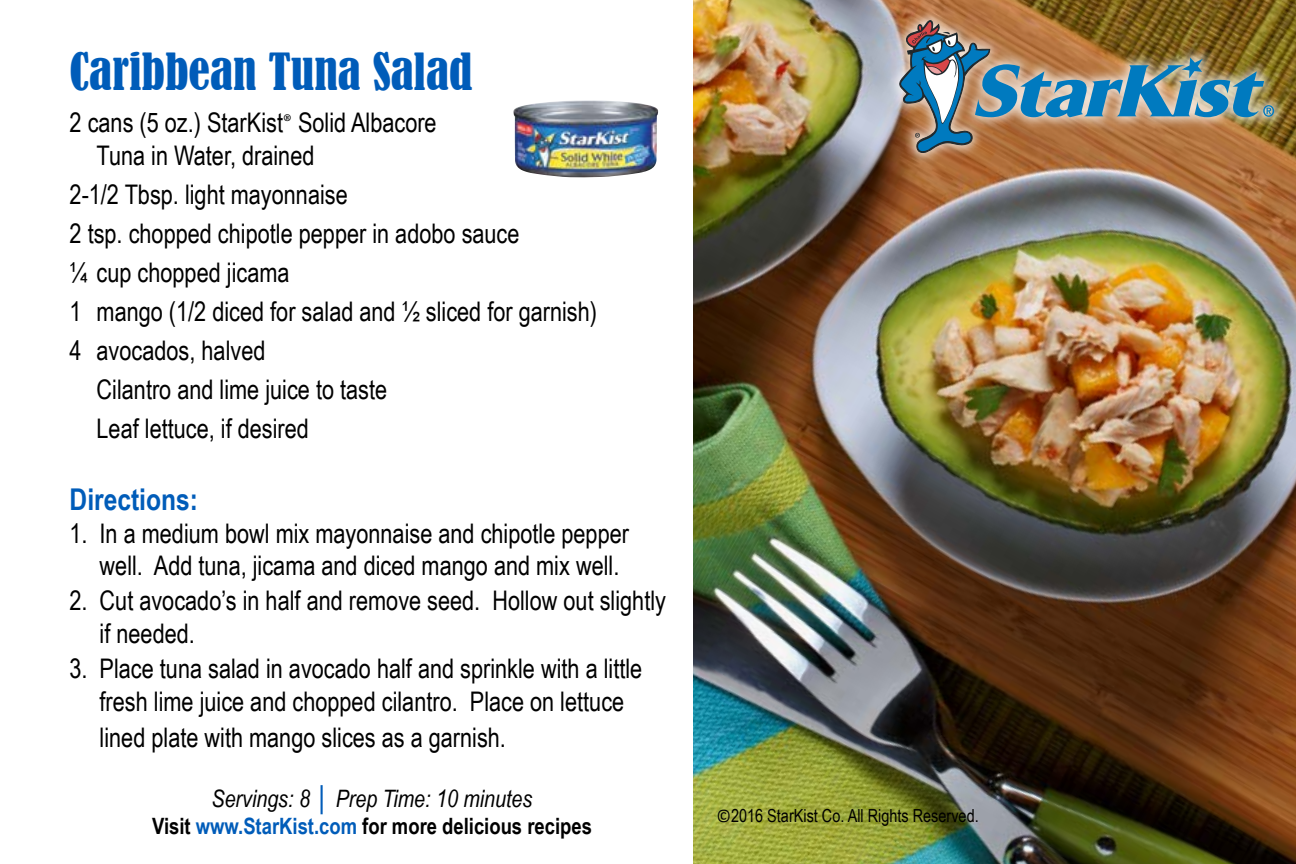
<style>
.page{position:relative;width:1296px;height:864px;background:#fff}
.page>*{position:absolute;margin:0;border:0;box-sizing:border-box;transform-origin:0 0}
.t1{font:condensed 48px "Bernard";color:#005cb9}
.t2{font:700 30px "Arial Narrow";color:#005cb9}
.t3{font:27px/32.4px "Arial Narrow";color:#000}
.t4{font:italic 24px "Arial Narrow";color:#000}
.t5{font:700 22.5px "Arial Narrow";color:#000}
.t6{font:18px "Arial Narrow";color:#000}
.s1{font-family:"Minion Pro"}
.s2{font-style:normal;color:#005cb9}
.s3{color:#005cb9}
.s4{font-family:"Calibri"}
</style>
<div class="page">
<img style="left:693px;top:0;width:603px;height:864px">
<div style="left:886px;top:7px;width:401px;height:159px;background:#fff;opacity:.75"></div>
<img style="left:898px;top:19px;width:376px;height:135px">
<img style="left:513px;top:101px;width:145px;height:76px">
<h1 class="t1" style="left:70px;top:44px;width:405px">Caribbean Tuna Salad</h1>
<p class="t3" style="left:97px;top:106px;width:342px;text-indent:-27px">2 cans (5 oz.) StarKist<span class="s1">®</span> Solid Albacore<br>Tuna in Water, drained</p>
<p class="t3" style="left:70px;top:177px;width:280px">2-1/2 Tbsp. light mayonnaise</p>
<p class="t3" style="left:70px;top:216px;width:451px">2 tsp. chopped chipotle pepper in adobo sauce</p>
<p class="t3" style="left:70px;top:255px;width:221px">¼ cup chopped jicama</p>
<p class="t3" style="left:70px;top:294px;width:529px">1 mango (1/2 diced for salad and ½ sliced for garnish)</p>
<p class="t3" style="left:70px;top:333px;width:197px">4 avocados, halved</p>
<p class="t3" style="left:97px;top:372px;width:292px">Cilantro and lime juice to taste</p>
<p class="t3" style="left:97px;top:411px;width:214px">Leaf lettuce, if desired</p>
<p class="t2" style="left:70px;top:477px;width:130px">Directions:</p>
<p class="t3" style="left:100px;top:516px;width:531px;text-indent:-30px">1. In a medium bowl mix mayonnaise and chipotle pepper well. Add tuna, jicama and diced mango and mix well.</p>
<p class="t3" style="left:100px;top:584px;width:568px;text-indent:-30px">2. Cut avocado’s in half and remove seed. Hollow out slightly if needed.</p>
<p class="t3" style="left:70px;top:652px;width:574px;text-align:center">3. Place tuna salad in avocado half and sprinkle with a little fresh lime juice and chopped cilantro. Place on lettuce</p>
<p class="t3" style="left:100px;top:720px;width:408px">lined plate with mango slices as a garnish.</p>
<p class="t4" style="left:212px;top:782px;width:322px">Servings: 8 <span class="s2">│</span> Prep Time: 10 minutes</p>
<p class="t5" style="left:152px;top:809px;width:441px">Visit <span class="s3">www.StarKist.com</span> for more delicious recipes</p>
<p class="t6" style="left:716px;top:802px;width:264px"><span class="s4">©</span>2016 StarKist Co. All Rights Reserved.</p>
</div>
